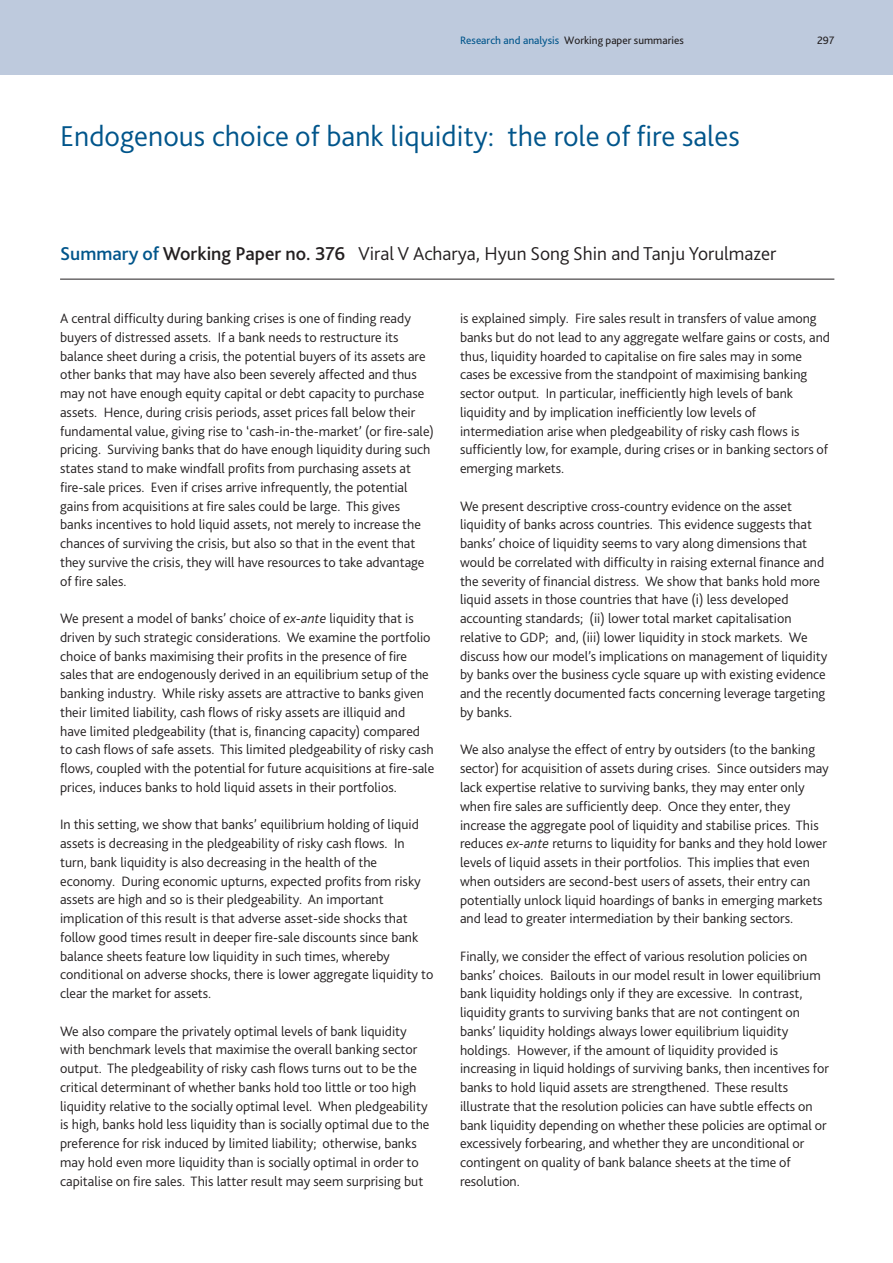
<style>
.page{position:relative;width:893px;height:1263px;background:#fff}
.page>*{position:absolute;margin:0;border:0;box-sizing:border-box;transform-origin:0 0}
.t1{font:300 30px "Bliss 2";color:#00558b}
.t2{font:300 19.5px "Bliss 2";color:#231f20}
.t3{font:300 14.1px/18.8px "Bliss 2";color:#231f20}
.t4{font:11.25px "Bliss 2";color:#231f20}
.s1{color:#00558b}
.s2{font-weight:500;color:#00558b}
.s3{font-weight:500}
.s4{font-style:italic}
</style>
<div class="page">
<div style="left:1px;top:0;width:891px;height:74px;background:#becadd"></div>
<hr style="left:60px;top:279px;width:774px;height:1px;background:#231f20">
<p class="t4" style="left:460px;top:36px;width:225px"><span class="s1">Research and analysis</span> Working paper summaries</p>
<p class="t4" style="left:817px;top:36px;width:19px">297</p>
<h1 class="t1" style="left:60px;top:125px;width:681px">Endogenous choice of bank liquidity: the role of fire sales</h1>
<h2 class="t2" style="left:60px;top:246px;width:717px"><span class="s2">Summary of</span> <span class="s3">Working Paper no. 376</span> Viral V Acharya, Hyun Song Shin and Tanju Yorulmazer</h2>
<p class="t3" style="left:60px;top:310px;width:375px">A central difficulty during banking crises is one of finding ready buyers of distressed assets. If a bank needs to restructure its balance sheet during a crisis, the potential buyers of its assets are other banks that may have also been severely affected and thus may not have enough equity capital or debt capacity to purchase assets. Hence, during crisis periods, asset prices fall below their fundamental value, giving rise to ‘cash-in-the-market’ (or fire-sale) pricing. Surviving banks that do have enough liquidity during such states stand to make windfall profits from purchasing assets at fire-sale prices. Even if crises arrive infrequently, the potential gains from acquisitions at fire sales could be large. This gives banks incentives to hold liquid assets, not merely to increase the chances of surviving the crisis, but also so that in the event that they survive the crisis, they will have resources to take advantage of fire sales.</p>
<p class="t3" style="left:60px;top:610px;width:376px">We present a model of banks’ choice of <span class="s4">ex-ante</span> liquidity that is driven by such strategic considerations. We examine the portfolio choice of banks maximising their profits in the presence of fire sales that are endogenously derived in an equilibrium setup of the banking industry. While risky assets are attractive to banks given their limited liability, cash flows of risky assets are illiquid and have limited pledgeability (that is, financing capacity) compared to cash flows of safe assets. This limited pledgeability of risky cash flows, coupled with the potential for future acquisitions at fire-sale prices, induces banks to hold liquid assets in their portfolios.</p>
<p class="t3" style="left:60px;top:817px;width:375px">In this setting, we show that banks’ equilibrium holding of liquid assets is decreasing in the pledgeability of risky cash flows. In turn, bank liquidity is also decreasing in the health of the economy. During economic upturns, expected profits from risky assets are high and so is their pledgeability. An important implication of this result is that adverse asset-side shocks that follow good times result in deeper fire-sale discounts since bank balance sheets feature low liquidity in such times, whereby conditional on adverse shocks, there is lower aggregate liquidity to clear the market for assets.</p>
<p class="t3" style="left:60px;top:1023px;width:371px">We also compare the privately optimal levels of bank liquidity with benchmark levels that maximise the overall banking sector output. The pledgeability of risky cash flows turns out to be the critical determinant of whether banks hold too little or too high liquidity relative to the socially optimal level. When pledgeability is high, banks hold less liquidity than is socially optimal due to the preference for risk induced by limited liability; otherwise, banks may hold even more liquidity than is socially optimal in order to capitalise on fire sales. This latter result may seem surprising but</p>
<p class="t3" style="left:460px;top:310px;width:371px">is explained simply. Fire sales result in transfers of value among banks but do not lead to any aggregate welfare gains or costs, and thus, liquidity hoarded to capitalise on fire sales may in some cases be excessive from the standpoint of maximising banking sector output. In particular, inefficiently high levels of bank liquidity and by implication inefficiently low levels of intermediation arise when pledgeability of risky cash flows is sufficiently low, for example, during crises or in banking sectors of emerging markets.</p>
<p class="t3" style="left:460px;top:498px;width:369px">We present descriptive cross-country evidence on the asset liquidity of banks across countries. This evidence suggests that banks’ choice of liquidity seems to vary along dimensions that would be correlated with difficulty in raising external finance and the severity of financial distress. We show that banks hold more liquid assets in those countries that have (i) less developed accounting standards; (ii) lower total market capitalisation relative to GDP; and, (iii) lower liquidity in stock markets. We discuss how our model’s implications on management of liquidity by banks over the business cycle square up with existing evidence and the recently documented facts concerning leverage targeting by banks.</p>
<p class="t3" style="left:460px;top:742px;width:370px">We also analyse the effect of entry by outsiders (to the banking sector) for acquisition of assets during crises. Since outsiders may lack expertise relative to surviving banks, they may enter only when fire sales are sufficiently deep. Once they enter, they increase the aggregate pool of liquidity and stabilise prices. This reduces <span class="s4">ex-ante</span> returns to liquidity for banks and they hold lower levels of liquid assets in their portfolios. This implies that even when outsiders are second-best users of assets, their entry can potentially unlock liquid hoardings of banks in emerging markets and lead to greater intermediation by their banking sectors.</p>
<p class="t3" style="left:460px;top:948px;width:370px">Finally, we consider the effect of various resolution policies on banks’ choices. Bailouts in our model result in lower equilibrium bank liquidity holdings only if they are excessive. In contrast, liquidity grants to surviving banks that are not contingent on banks’ liquidity holdings always lower equilibrium liquidity holdings. However, if the amount of liquidity provided is increasing in liquid holdings of surviving banks, then incentives for banks to hold liquid assets are strengthened. These results illustrate that the resolution policies can have subtle effects on bank liquidity depending on whether these policies are optimal or excessively forbearing, and whether they are unconditional or contingent on quality of bank balance sheets at the time of resolution.</p>
</div>
